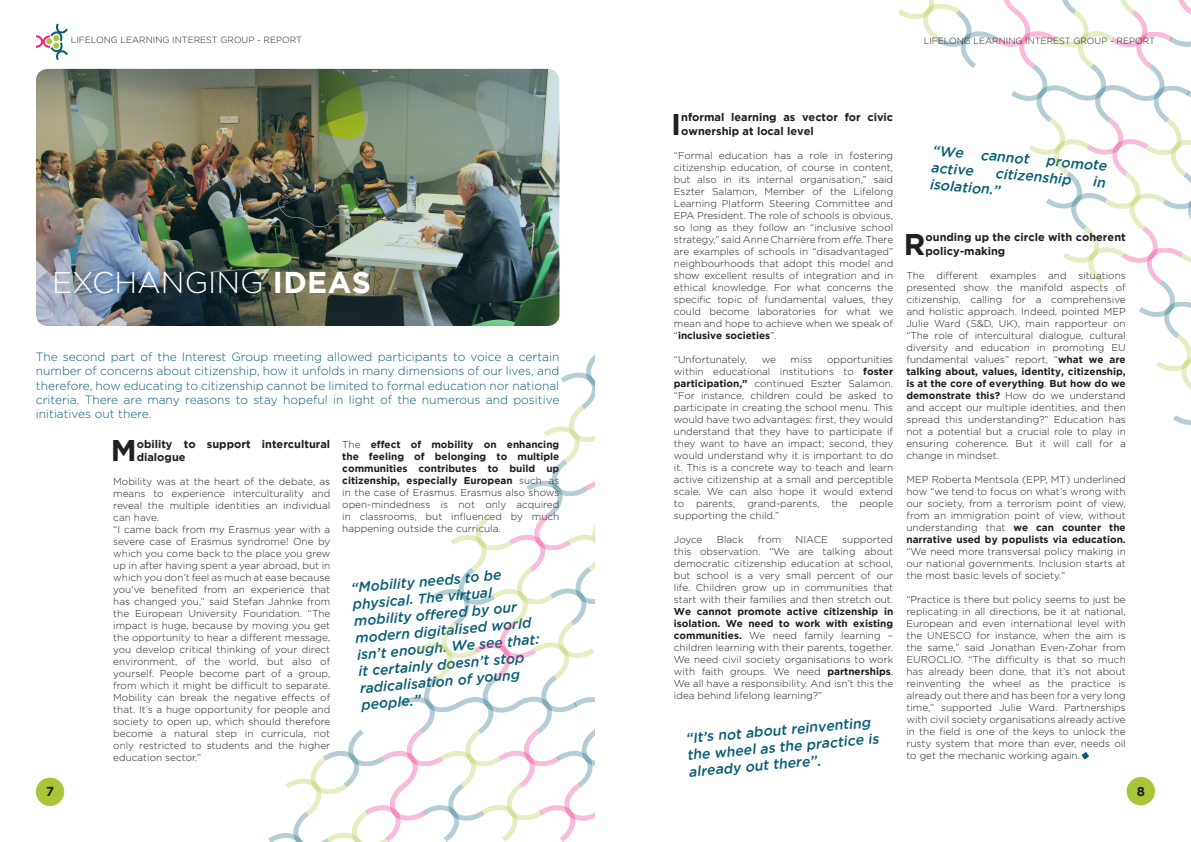
<style>
.page{position:relative;width:1191px;height:842px;background:#fff}
.page>*{position:absolute;margin:0;border:0;box-sizing:border-box;transform-origin:0 0}
.t1{font:300 30px "Gotham";color:#fff}
.t2{font:700 29.9px "Gotham";color:#231f20}
.t3{font:italic 500 14px/16.8px "Gotham";color:#075d77}
.t4{font:italic 500 14px/16.8px "Gotham";color:#075d77}
.t5{font:700 13px "Gotham";color:#231f20}
.t6{font:300 12px/14.4px "Gotham";color:#075d77;text-align:justify}
.t7{font:700 11px/13.2px "Gotham";color:#231f20}
.t8{font:300 10px/12px "Gotham";color:#231f20;text-align:justify}
.t9{font:300 9px "Gotham";color:#231f20}
.s1{font-weight:700}
.s2{font-style:italic}
</style>
<div class="page">
<svg style="left:268px;top:354px;width:327px;height:488px"></svg>
<img style="left:36px;top:69px;width:523px;height:257px;border-radius:12px">
<svg style="left:36px;top:23px;width:32px;height:37px"></svg>
<svg style="left:1081px;top:752px;width:8px;height:8px"></svg>
<div style="left:36px;top:778px;width:28px;height:28px;background:#a9c638;border-radius:50%"></div>
<div style="left:1126px;top:777px;width:29px;height:28px;background:#a9c638;border-radius:50%"></div>
<svg style="left:898px;top:0;width:293px;height:425px"></svg>
<p class="t9" style="left:71px;top:34px;width:233px">lifelong learning interest group - report</p>
<h1 class="t1" style="left:52px;top:263px;width:320px">exchanging <span class="s1">ideas</span></h1>
<p class="t6" style="left:36px;top:349px;width:525px">The second part of the I nterest G roup meeting allowed participants to voice a certain number of concerns about citizenship, how it unfolds in many dimensions of our lives, and therefore, how educating to citizenship cannot be limited to formal education nor national criteria. There are many reasons to stay hopeful in light of the numerous and positive initiatives out there.</p>
<h2 class="t2" style="left:111px;top:433px;width:22px">M</h2>
<p class="t7" style="left:137px;top:437px;width:195px">obility to support intercultural dialogue</p>
<p class="t8" style="left:113px;top:475px;width:218px;text-align:left">Mobility was at the heart of the debate, as means to experience interculturality and reveal the multiple identities an individual can have.<br>“I came back from my Erasmus year with a severe case of Erasmus syndrome! One by which you come back to the place you grew up in after having spent a year abroad, but in which you don’t feel as much at ease because you’ve benefited from an experience that has changed you,” said Stefan Jahnke from the European U niversity Foundation. “The impact is huge, because by moving you get the opportunity to hear a different message, you develop critical thinking of your direct environment, of the world, but also of yourself. People become part of a group, from which it might be difficult to separate.<br>Mobility can break the negative effects of that. It’s a huge opportunity for people and society to open up, which should therefore become a natural step in curricula, not only restricted to students and the higher education sector.”</p>
<p class="t8" style="left:342px;top:438px;width:218px">The <span class="s1">effect of mobility on enhancing the feeling of belonging to multiple communities contributes to build up citizenship, especially European</span> such as in the case of Erasmus. Erasmus also shows open-mindedness is not only acquired in classrooms, but influenced by much happening outside the curricula.</p>
<h3 class="t3" style="left:350px;top:579px;width:185px;rotate:-5deg">“Mobility needs to be physical. The virtual mobility offered by our modern digitalised world isn’t enough. We see that: it certainly doesn’t stop radicalisation of young people.”</h3>
<p class="t9" style="left:923px;top:35px;width:233px">lifelong learning interest group - report</p>
<h2 class="t2" style="left:671px;top:107px;width:6px">I</h2>
<p class="t7" style="left:681px;top:111px;width:213px">nformal learning as vector for civic ownership at local level</p>
<p class="t8" style="left:674px;top:149px;width:221px">“Formal education has a role in fostering citizenship education, of course in content, but also in its internal organisation,” said Eszter Salamon, Member of the Lifelong Learning Platform Steering Committee and EPA</p>
<p class="t8" style="left:674px;top:209px;width:221px;text-indent:23px">President. The role of schools is obvious, so long as they follow an “inclusive school strategy,” said Anne Charrière from <span class="s2">effe</span>. There are examples of schools in “disadvantaged” neighbourhoods that adopt this model and show excellent results of integration and in ethical knowledge. For what concerns the specific topic of fundamental values, they could become laboratories for what we mean and hope to achieve when we speak of “<span class="s1">inclusive societies</span>”.</p>
<p class="t8" style="left:674px;top:353px;width:75px">“U nfortunately,</p>
<p class="t8" style="left:762px;top:353px;width:16px">we</p>
<p class="t8" style="left:790px;top:353px;width:23px">miss</p>
<p class="t8" style="left:674px;top:353px;width:221px;text-indent:153px">opportunities within educational institutions to <span class="s1">foster participation,”</span> continued Eszter Salamon. “For instance, children could be asked to participate in creating the school menu. This would have two advantages: first, they would understand that they have to participate if they want to have an impact; second, they would understand why it is important to do it. This is a concrete way to teach and learn active citizenship at a small and perceptible scale. We can also hope it would extend to parents, grand-parents, the people supporting the child.”</p>
<p class="t8" style="left:674px;top:533px;width:30px">Joyce</p>
<p class="t8" style="left:717px;top:533px;width:28px">Black</p>
<p class="t8" style="left:758px;top:533px;width:25px">from</p>
<p class="t8" style="left:795px;top:533px;width:8px">NIACE</p>
<p class="t8" style="left:674px;top:533px;width:221px;text-indent:168px">supported this observation. “We are talking about democratic citizenship education at school, but school is a very small percent of our life. Children grow up in communities that start with their families and then stretch out.</p>
<p class="t8" style="left:674px;top:605px;width:221px"><span class="s1">We cannot promote active citizenship in isolation. We need to work with existing communities.</span> We need family learning – children learning with their parents, together.<br>We need civil society organisations to work with faith groups. We need <span class="s1">partnerships</span>.<br>We all have a responsibility. And isn’t this the idea behind lifelong learning?”</p>
<h3 class="t4" style="left:685px;top:730px;width:194px;rotate:-5deg">“It’s not about reinventing the wheel as the practice is already out there”.</h3>
<h3 class="t4" style="left:933px;top:142px;width:177px;rotate:5deg">“We cannot promote active</h3>
<h3 class="t4" style="left:996px;top:164px;width:77px;rotate:5deg">citizenship</h3>
<h3 class="t4" style="left:930px;top:175px;width:72px;rotate:5deg">isolation.”</h3>
<h2 class="t2" style="left:904px;top:227px;width:20px">R</h2>
<p class="t7" style="left:925px;top:231px;width:202px">ounding up the circle with coherent policy-making</p>
<p class="t8" style="left:906px;top:269px;width:221px;text-align:left">The different examples and situations presented show the manifold aspects of citizenship, calling for a comprehensive and holistic approach. I ndeed, pointed MEP Julie Ward (S&amp;D, U K), main rapporteur on “The role of intercultural dialogue, cultural diversity and education in promoting EU fundamental values” report, “<span class="s1">what we are talking about, values, identity, citizenship, is at the core of everything</span>. <span class="s1">But how do we demonstrate this?</span> H ow do we understand and accept our multiple identities, and then spread this understanding?” Education has not a potential but a crucial role to play in ensuring coherence. But it will call for a change in mindset.</p>
<p class="t8" style="left:906px;top:473px;width:8px">MEP</p>
<p class="t8" style="left:931px;top:473px;width:102px">Roberta Mentsola (EPP</p>
<p class="t8" style="left:906px;top:473px;width:221px;text-indent:139px">, MT) underlined how “we tend to focus on what’s wrong with our society, from a terrorism point of view, from an immigration point of view, without understanding that <span class="s1">we can counter the narrative used by populists via education.</span></p>
<p class="t8" style="left:906px;top:545px;width:221px">“We need more transversal policy making in our national governments. I nclusion starts at the most basic levels of society.”</p>
<p class="t8" style="left:906px;top:593px;width:221px">“Practice is there but policy seems to just be replicating in all directions, be it at national, European and even international level with the UNESCO</p>
<p class="t8" style="left:906px;top:629px;width:221px;text-indent:70px">for instance, when the aim is the same,” said Jonathan Even-Zohar from EUROCLIO</p>
<p class="t8" style="left:906px;top:653px;width:221px;text-indent:54px">. “The difficulty is that so much has already been done, that it’s not about reinventing the wheel as the practice is already out there and has been for a very long time,” supported Julie Ward. Partnerships with civil society organisations already active in the field is one of the keys to unlock the rusty system that more than ever, needs oil to get the mechanic working again.</p>
<h3 class="t5" style="left:46px;top:784px;width:10px">7</h3>
<h3 class="t5" style="left:1136px;top:784px;width:10px">8</h3>
</div>
